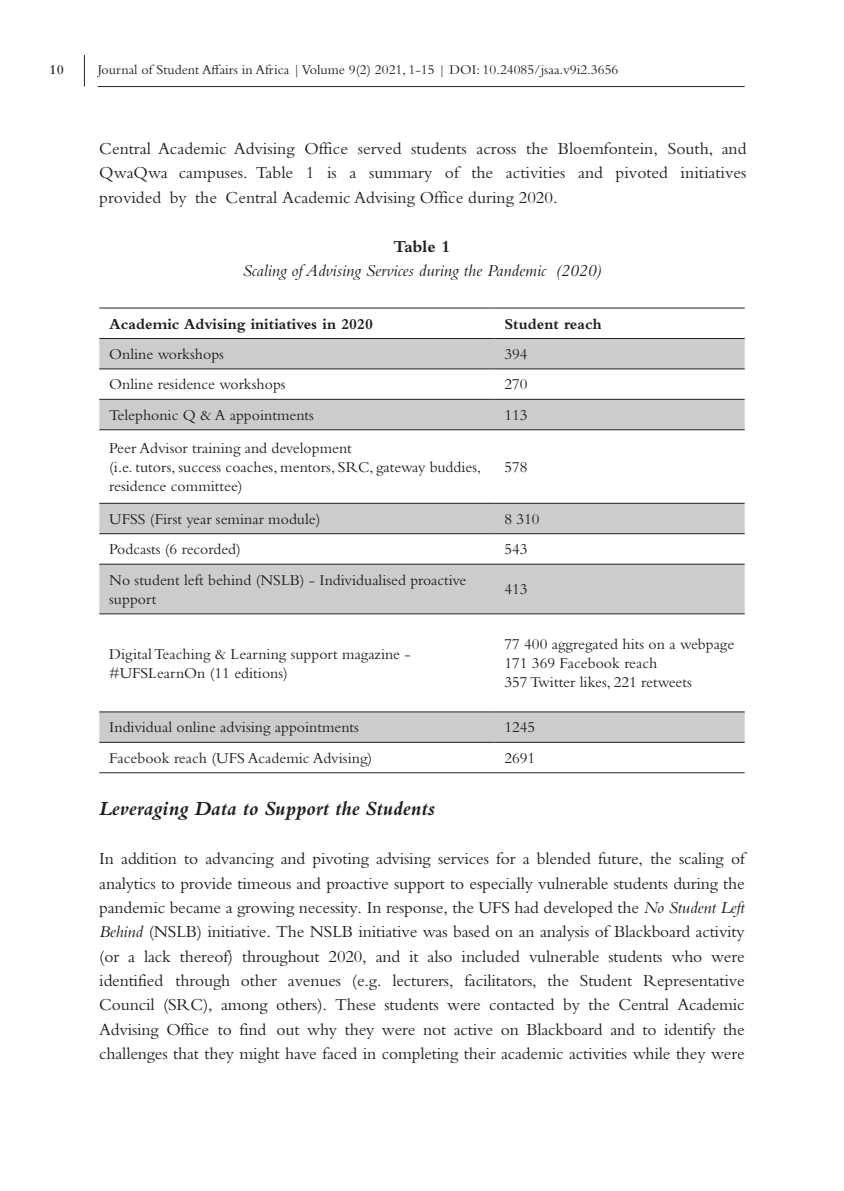
<style>
.page{position:relative;width:844px;height:1191px;background:#fff}
.page>*{position:absolute;margin:0;border:0;box-sizing:border-box;transform-origin:0 0}
.BODYCOPY_NO_INDENT{font:italic 700 21px "Bembo Std";color:#231f20}
.BODYCOPY_NO_INDENT-2{font:17.5px/24.3px "Bembo Std";letter-spacing:-.01em;color:#231f20;text-align:justify}
.TABLE_HEADER_CENTERE{font:17.5px/24.5px "Bembo Std";color:#231f20;text-align:justify}
.TABLE_HEADER_CENTERE-2{font:italic 17.5px/24.5px "Bembo Std";color:#231f20;text-align:center}
.TABLE_STYLE{font:15.75px/19.2px "Bembo Std";color:#231f20}
.TABLE_STYLE-2{font:700 15.75px "Bembo Std";color:#231f20}
.t1{font:14px "Bembo Std";color:#231f20}
.t2{font:600 14px "Bembo Std";color:#231f20}
.s1{font-weight:700;font-style:normal}
.s2{font-style:italic}
</style>
<div class="page">
<svg style="left:99px;top:339px;width:645px;height:403px"></svg>
<hr style="left:99px;top:307px;width:395px;height:1px;background:#231f20">
<hr style="left:494px;top:307px;width:250px;height:1px;background:#231f20">
<hr style="left:99px;top:338px;width:395px;height:1px;background:#231f20">
<hr style="left:494px;top:338px;width:250px;height:1px;background:#231f20">
<hr style="left:99px;top:368px;width:395px;height:1px;background:#231f20">
<hr style="left:494px;top:368px;width:250px;height:1px;background:#231f20">
<hr style="left:99px;top:399px;width:395px;height:1px;background:#231f20">
<hr style="left:494px;top:399px;width:250px;height:1px;background:#231f20">
<hr style="left:99px;top:429px;width:395px;height:1px;background:#231f20">
<hr style="left:494px;top:429px;width:250px;height:1px;background:#231f20">
<hr style="left:99px;top:503px;width:395px;height:1px;background:#231f20">
<hr style="left:494px;top:503px;width:250px;height:1px;background:#231f20">
<hr style="left:99px;top:533px;width:395px;height:1px;background:#231f20">
<hr style="left:494px;top:533px;width:250px;height:1px;background:#231f20">
<hr style="left:99px;top:564px;width:395px;height:1px;background:#231f20">
<hr style="left:494px;top:564px;width:250px;height:1px;background:#231f20">
<hr style="left:99px;top:613px;width:395px;height:1px;background:#231f20">
<hr style="left:494px;top:613px;width:250px;height:1px;background:#231f20">
<hr style="left:99px;top:711px;width:395px;height:1px;background:#231f20">
<hr style="left:494px;top:711px;width:250px;height:1px;background:#231f20">
<hr style="left:99px;top:742px;width:395px;height:1px;background:#231f20">
<hr style="left:494px;top:742px;width:250px;height:1px;background:#231f20">
<hr style="left:99px;top:772px;width:395px;height:1px;background:#231f20">
<hr style="left:494px;top:772px;width:250px;height:1px;background:#231f20">
<hr style="left:84px;top:55px;width:1px;height:31px;background:#231f20">
<hr style="left:98px;top:86px;width:646px;height:1px;background:#231f20">
<p class="t2" style="left:50px;top:62px;width:16px">10</p>
<p class="t1" style="left:98px;top:61px;width:522px">Journal of Student Affairs in Africa | Volume 9(2) 2021, 1-15 | DOI: 10.24085/jsaa.v9i2.3656</p>
<p class="TABLE_HEADER_CENTERE" style="left:99px;top:135px;width:648px">Central Academic Advising Office served students across the Bloemfontein, South, and QwaQwa campuses. Table 1 is a summary of the activities and pivoted initiatives provided by the Central Academic Advising Office during 2020.</p>
<p class="TABLE_HEADER_CENTERE-2" style="left:242px;top:233px;width:360px"><span class="s1">Table 1<br></span>Scaling of Advising Services during the Pandemic (2020)</p>
<p class="TABLE_STYLE-2" style="left:109px;top:315px;width:265px">Academic Advising initiatives in 2020</p>
<p class="TABLE_STYLE-2" style="left:504px;top:315px;width:99px">Student reach</p>
<p class="TABLE_STYLE" style="left:109px;top:344px;width:116px">Online workshops</p>
<p class="TABLE_STYLE" style="left:504px;top:344px;width:25px">394</p>
<p class="TABLE_STYLE" style="left:109px;top:374px;width:178px">Online residence workshops</p>
<p class="TABLE_STYLE" style="left:504px;top:374px;width:25px">270</p>
<p class="TABLE_STYLE" style="left:109px;top:405px;width:206px">Telephonic Q &amp; A appointments</p>
<p class="TABLE_STYLE" style="left:504px;top:405px;width:25px">113</p>
<p class="TABLE_STYLE" style="left:109px;top:438px;width:244px">Peer Advisor training and development</p>
<p class="TABLE_STYLE" style="left:109px;top:457px;width:373px">(i.e. tutors, success coaches, mentors, SRC, gateway buddies, residence committee)</p>
<p class="TABLE_STYLE" style="left:504px;top:457px;width:25px">578</p>
<p class="TABLE_STYLE" style="left:109px;top:509px;width:213px">UFSS (First year seminar module)</p>
<p class="TABLE_STYLE" style="left:504px;top:509px;width:37px">8 310</p>
<p class="TABLE_STYLE" style="left:109px;top:539px;width:133px">Podcasts (6 recorded)</p>
<p class="TABLE_STYLE" style="left:504px;top:539px;width:25px">543</p>
<p class="TABLE_STYLE" style="left:109px;top:570px;width:358px">No student left behind (NSLB) - Individualised proactive support</p>
<p class="TABLE_STYLE" style="left:504px;top:579px;width:25px">413</p>
<p class="TABLE_STYLE" style="left:109px;top:643px;width:303px">Digital Teaching &amp; Learning support magazine - #UFSLearnOn (11 editions)</p>
<p class="TABLE_STYLE" style="left:504px;top:634px;width:231px">77 400 aggregated hits on a webpage</p>
<p class="TABLE_STYLE" style="left:504px;top:653px;width:154px">171 369 Facebook reach</p>
<p class="TABLE_STYLE" style="left:504px;top:672px;width:189px">357 Twitter likes, 221 retweets</p>
<p class="TABLE_STYLE" style="left:109px;top:717px;width:251px">Individual online advising appointments</p>
<p class="TABLE_STYLE" style="left:504px;top:717px;width:32px">1245</p>
<p class="TABLE_STYLE" style="left:109px;top:748px;width:264px">Facebook reach (UFS Academic Advising)</p>
<p class="TABLE_STYLE" style="left:504px;top:748px;width:32px">2691</p>
<p class="BODYCOPY_NO_INDENT" style="left:99px;top:797px;width:337px">Leveraging Data to Support the Students</p>
<p class="BODYCOPY_NO_INDENT-2" style="left:99px;top:846px;width:646px">In addition to advancing and pivoting advising services for a blended future, the scaling of analytics to provide timeous and proactive support to especially vulnerable students during the pandemic became a growing necessity. In response, the UFS had developed the <span class="s2">No Student Left Behind</span> (NSLB) initiative. The NSLB initiative was based on an analysis of Blackboard activity (or a lack thereof) throughout 2020, and it also included vulnerable students who were identified through other avenues (e.g. lecturers, facilitators, the Student Representative Council (SRC), among others). These students were contacted by the Central Academic Advising Office to find out why they were not active on Blackboard and to identify the challenges that they might have faced in completing their academic activities while they were</p>
</div>
